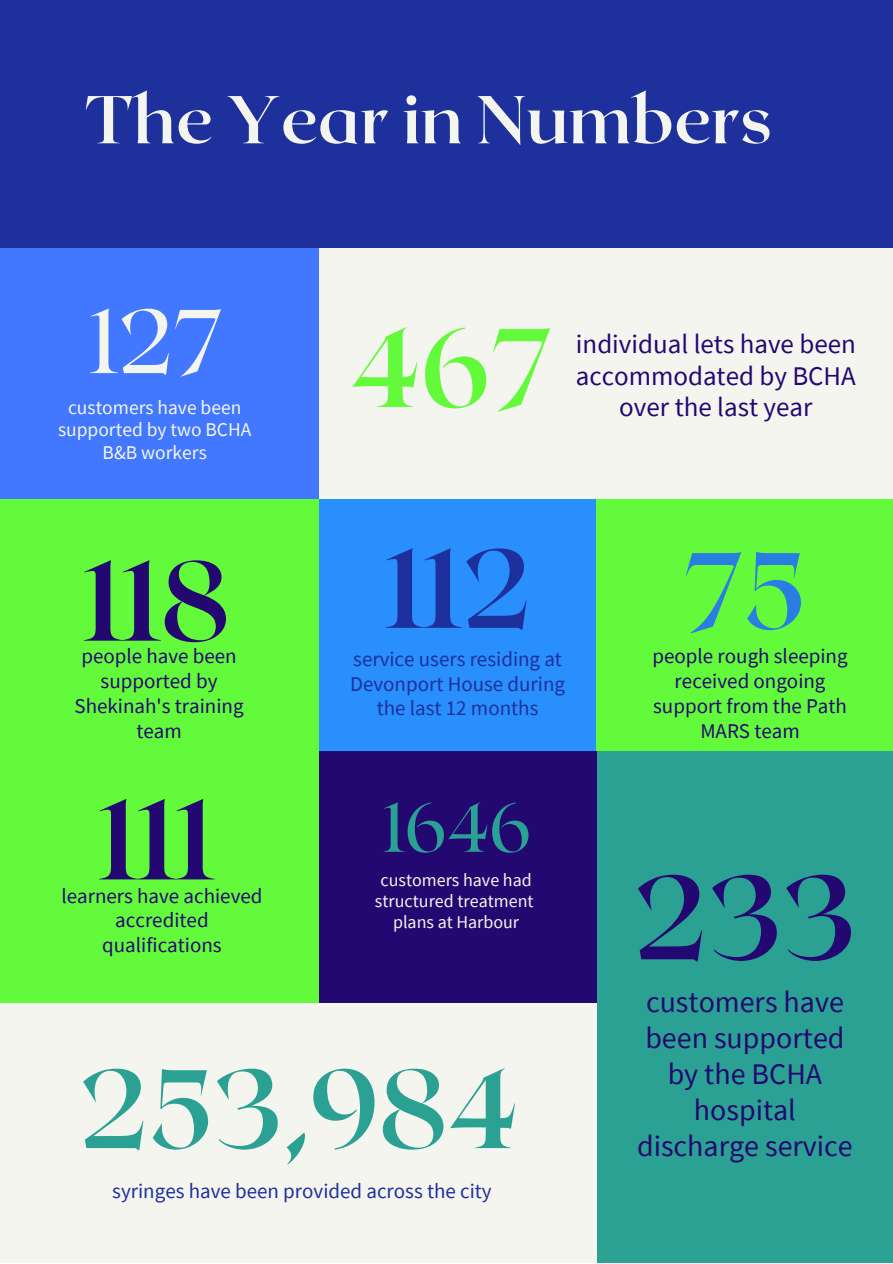
<style>
.page{position:relative;width:893px;height:1264px;background:#fff}
.page>*{position:absolute;margin:0;border:0;box-sizing:border-box;transform-origin:0 0}
.t1{font:700 118.35px "Roxborough CF";color:#230871}
.t2{font:700 112.35px "Roxborough CF";color:#230871}
.t3{font:700 111.15px "Roxborough CF";color:#2ba194}
.t4{font:700 111.15px "Roxborough CF";color:#1e309c}
.t5{font:700 111.15px "Roxborough CF";color:#63fa3b}
.t6{font:700 107.85px "Roxborough CF";color:#2a7de1}
.t7{font:90.15px "Roxborough CF";color:#f5f5ef}
.t8{font:69px "Roxborough CF";color:#2ba194}
.t9{font:700 67.5px "Roxborough CF";color:#f5f5ef}
.t10{font:30px/36px "Source Sans Pro";color:#230871;text-align:center}
.t11{font:27px/31.5px "Source Sans Pro";color:#230871;text-align:center}
.t12{font:21px/24.8px "Source Sans Pro";color:#230871;text-align:center}
.t13{font:21px/24.8px "Source Sans Pro";color:#1e309c;text-align:center}
.t14{font:19.5px/22.5px "Source Sans Pro";color:#f5f5ef;text-align:center}
.t15{font:18px/21.3px "Source Sans Pro";color:#f5f5ef;text-align:center}
</style>
<div class="page">
<div style="left:0;top:0;width:892px;height:251px;background:#1e309c"></div>
<div style="left:318px;top:248px;width:574px;height:252px;background:#f5f5ef"></div>
<div style="left:596px;top:499px;width:296px;height:267px;background:#63fa3b"></div>
<div style="left:318px;top:499px;width:278px;height:267px;background:#298ffc"></div>
<div style="left:315px;top:751px;width:300px;height:511px;background:#230871"></div>
<div style="left:0;top:1002px;width:642px;height:260px;background:#f5f5ef"></div>
<div style="left:0;top:248px;width:318px;height:274px;background:#4278ff"></div>
<div style="left:0;top:499px;width:318px;height:504px;background:#63fa3b"></div>
<div style="left:597px;top:751px;width:295px;height:511px;background:#2ba194"></div>
<p class="t9" style="left:85px;top:76px;width:688px">The Year in Numbers</p>
<p class="t7" style="left:90px;top:283px;width:134px">127</p>
<p class="t14" style="left:58px;top:395px;width:195px">customers have been supported by two BCHA<br>B&amp;B workers</p>
<p class="t5" style="left:349px;top:296px;width:204px">467</p>
<p class="t11" style="left:576px;top:328px;width:281px">individual lets have been accommodated by BCHA over the last year</p>
<p class="t2" style="left:84px;top:528px;width:148px">118</p>
<p class="t12" style="left:75px;top:643px;width:170px">people have been supported by<br>Shekinah's training team</p>
<p class="t2" style="left:99px;top:767px;width:117px">111</p>
<p class="t12" style="left:61px;top:882px;width:203px">learners have achieved accredited qualifications</p>
<p class="t4" style="left:386px;top:516px;width:148px">112</p>
<p class="t13" style="left:350px;top:646px;width:216px">service users residing at<br>Devonport House during the last 12 months</p>
<p class="t8" style="left:383px;top:782px;width:149px">1646</p>
<p class="t15" style="left:375px;top:868px;width:160px">customers have had structured treatment</p>
<p class="t15" style="left:393px;top:911px;width:128px">plans at Harbour</p>
<p class="t3" style="left:79px;top:1036px;width:441px">253,984</p>
<p class="t13" style="left:112px;top:1178px;width:381px">syringes have been provided across the city</p>
<p class="t6" style="left:683px;top:521px;width:124px">75</p>
<p class="t12" style="left:652px;top:643px;width:196px">people rough sleeping received ongoing support from the Path<br>MARS team</p>
<p class="t1" style="left:633px;top:840px;width:224px">233</p>
<p class="t10" style="left:637px;top:982px;width:217px">customers have been supported by the BCHA hospital discharge service</p>
</div>
